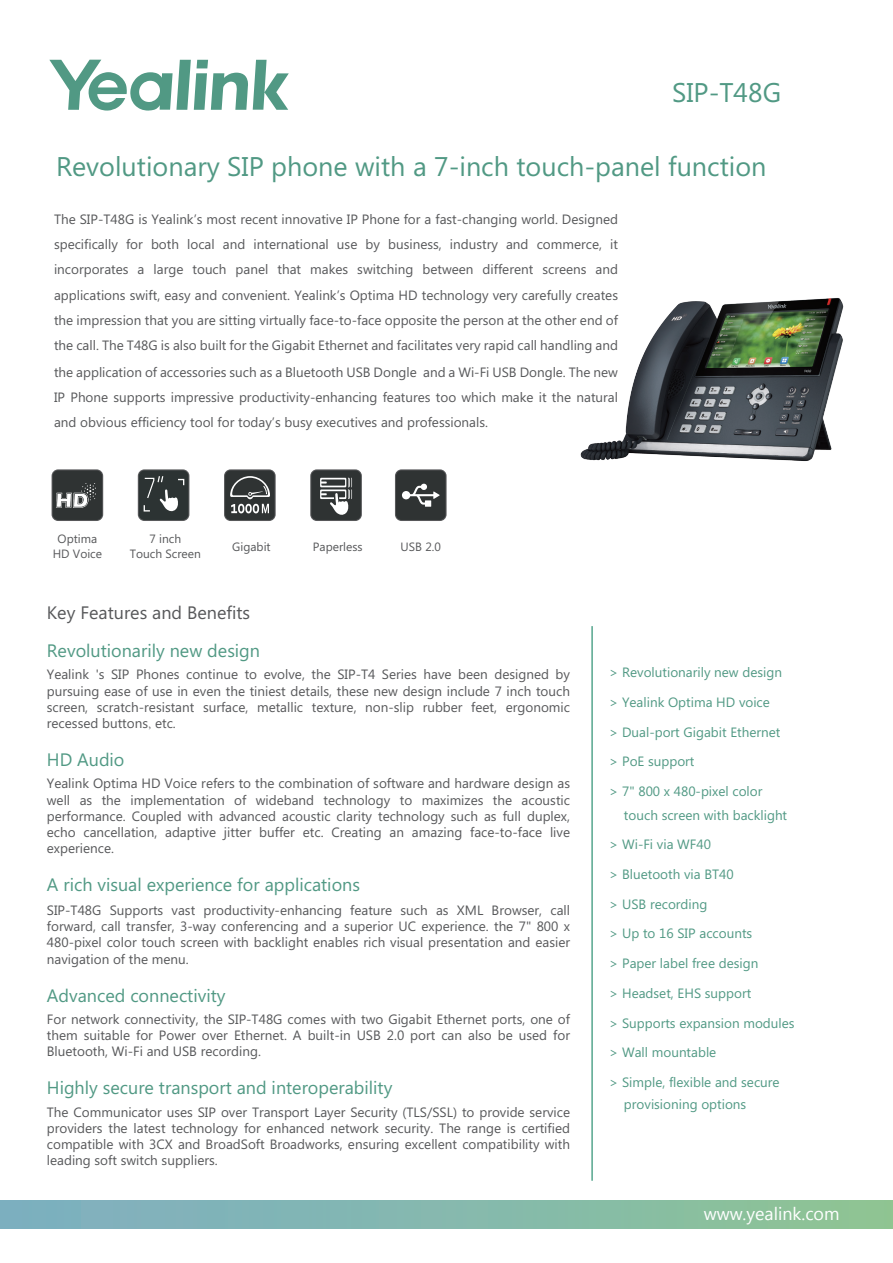
<style>
.page{position:relative;width:893px;height:1263px;background:#fff}
.page>*{position:absolute;margin:0;border:0;box-sizing:border-box;transform-origin:0 0}
.t1{font:27px "Microsoft Phags Pa";color:#519984}
.t2{font:18px "Microsoft Phags Pa";color:#519984}
.t3{font:18px "Microsoft Phags Pa";color:#57585a}
.t4{font:18px "Lao UI";color:#fff}
.t5{font:13.5px/16.2px "Microsoft Phags Pa";color:#57585a;text-align:justify}
.t6{font:13.5px/29.7px "Microsoft Phags Pa";color:#519984}
.t7{font:12px/15px "Microsoft Phags Pa";color:#57585a;text-align:center}
.s1{font-family:"Adobe Song Std";font-weight:300}
</style>
<div class="page">
<hr style="left:592px;top:626px;width:1px;height:555px;background:#007955">
<div style="left:138px;top:469px;width:51px;height:52px;border:2px solid #595a5c;border-radius:6px"></div>
<div style="left:139px;top:470px;width:49px;height:50px;background:#2c3333;border-radius:6px"></div>
<svg style="left:144px;top:476px;width:40px;height:36px"></svg>
<svg style="left:49px;top:60px;width:240px;height:51px"></svg>
<img style="left:580px;top:298px;width:264px;height:163px">
<div style="left:0;top:1200px;width:893px;height:28px;background:linear-gradient(to right,#7daec3,#8ec495)"></div>
<div style="left:224px;top:469px;width:52px;height:52px;border:2px solid #57585a;border-radius:6px"></div>
<div style="left:225px;top:470px;width:50px;height:50px;background:#2f3333;border-radius:6px"></div>
<svg style="left:230px;top:476px;width:40px;height:37px"></svg>
<div style="left:310px;top:469px;width:52px;height:52px;border:2px solid #57585a;border-radius:6px"></div>
<div style="left:311px;top:470px;width:50px;height:50px;background:#2f3333;border-radius:6px"></div>
<svg style="left:320px;top:478px;width:32px;height:37px"></svg>
<div style="left:52px;top:469px;width:51px;height:52px;border:2px solid #57585a;border-radius:6px"></div>
<div style="left:53px;top:470px;width:49px;height:50px;background:#2f3333;border-radius:6px"></div>
<svg style="left:56px;top:483px;width:40px;height:25px"></svg>
<div style="left:395px;top:469px;width:52px;height:52px;border:2px solid #57585a;border-radius:6px"></div>
<div style="left:396px;top:470px;width:49px;height:50px;background:#2f3333;border-radius:6px"></div>
<svg style="left:402px;top:484px;width:38px;height:23px"></svg>
<h1 class="t1" style="left:672px;top:73px;width:111px">SIP-T48G</h1>
<h1 class="t1" style="left:56px;top:148px;width:712px">Revolutionary SIP phone with a 7-inch touch-panel function</h1>
<p class="t5" style="left:54px;top:206px;width:566px;line-height:25.2px">The SIP-T48G is Yealink’s most recent innovative IP Phone for a fast-changing world. Designed specifically for both local and international use by business, industry and commerce, it incorporates a large touch panel that makes switching between different screens and applications swift, easy and convenient. Yealink’s Optima HD technology very carefully creates the impression that you are sitting virtually face-to-face opposite the person at the other end of the call. The T48G is also built for the Gigabit Ethernet and facilitates very rapid call handling and</p>
<p class="t5" style="left:54px;top:359px;width:566px;line-height:25.2px">the application of accessories such as a Bluetooth USB Dongle and a Wi-Fi USB Dongle. The new IP Phone supports impressive productivity-enhancing features too which make it the natural and obvious efficiency tool for today’s busy executives and professionals.</p>
<p class="t7" style="left:130px;top:530px;width:73px">7 inch<br>Touch Screen</p>
<p class="t7" style="left:401px;top:539px;width:42px">USB 2.0</p>
<p class="t7" style="left:53px;top:530px;width:51px">Optima<br>HD Voice</p>
<p class="t7" style="left:232px;top:539px;width:40px">Gigabit</p>
<p class="t7" style="left:313px;top:539px;width:51px">Paperless</p>
<h2 class="t3" style="left:47px;top:601px;width:205px">Key Features and Benefits</h2>
<h2 class="t2" style="left:47px;top:638px;width:215px">Revolutionarily new design</h2>
<p class="t5" style="left:47px;top:666px;width:525px">Yealink 's SIP Phones continue to evolve, the SIP-T4 Series have been designed by pursuing ease of use in even the tiniest details, these new design include 7 inch touch screen, scratch-resistant surface, metallic texture, non-slip rubber feet, ergonomic recessed buttons<span class="s1">,</span> etc.</p>
<h2 class="t2" style="left:47px;top:747px;width:79px">HD Audio</h2>
<p class="t5" style="left:47px;top:775px;width:525px">Yealink Optima HD Voice refers to the combination of software and hardware design as well as the implementation of wideband technology to maximizes the acoustic performance. Coupled with advanced acoustic clarity technology such as full duplex, echo cancellation, adaptive jitter buffer etc. Creating an amazing face-to-face live experience.</p>
<h2 class="t2" style="left:47px;top:872px;width:315px">A rich visual experience for applications</h2>
<p class="t5" style="left:47px;top:901px;width:525px">SIP-T48G Supports vast productivity-enhancing feature such as XML Browser, call forward, call transfer, 3-way conferencing and a superior UC experience. the 7" 800 x 480-pixel color touch screen with backlight enables rich visual presentation and easier navigation of the menu.</p>
<h2 class="t2" style="left:47px;top:983px;width:180px">Advanced connectivity</h2>
<p class="t5" style="left:47px;top:1010px;width:525px">For network connectivity, the SIP-T48G comes with two Gigabit Ethernet ports, one of them suitable for Power over Ethernet. A built-in USB 2.0 port can also be used for Bluetooth, Wi-Fi and USB recording.</p>
<h2 class="t2" style="left:47px;top:1075px;width:347px">Highly secure transport and interoperability</h2>
<p class="t5" style="left:47px;top:1103px;width:525px">The Communicator uses SIP over Transport Layer Security (TLS/SSL) to provide service providers the latest technology for enhanced network security. The range is certified compatible with 3CX and BroadSoft Broadworks, ensuring excellent compatibility with leading soft switch suppliers.</p>
<p class="t6" style="left:609px;top:657px;width:174px">&gt; Revolutionarily new design &gt; Yealink Optima HD voice</p>
<p class="t6" style="left:609px;top:716px;width:173px">&gt; Dual-port Gigabit Ethernet</p>
<p class="t6" style="left:609px;top:746px;width:155px">&gt; PoE support<br>&gt; 7" 800 x 480-pixel color</p>
<p class="t6" style="left:609px;top:799px;width:180px;text-indent:15px">touch screen with backlight &gt; Wi-Fi via WF40</p>
<p class="t6" style="left:609px;top:859px;width:126px">&gt; Bluetooth via BT40 &gt; USB recording</p>
<p class="t6" style="left:609px;top:918px;width:145px">&gt; Up to 16 SIP accounts</p>
<p class="t6" style="left:609px;top:948px;width:151px">&gt; Paper label free design &gt; Headset, EHS support</p>
<p class="t6" style="left:609px;top:1007px;width:187px">&gt; Supports expansion modules</p>
<p class="t6" style="left:609px;top:1037px;width:109px">&gt; Wall mountable</p>
<p class="t6" style="left:624px;top:1070px;width:157px;line-height:22.2px;text-indent:-15px">&gt; Simple, flexible and secure provisioning options</p>
<h2 class="t4" style="left:704px;top:1201px;width:137px">www.yealink.com</h2>
</div>
